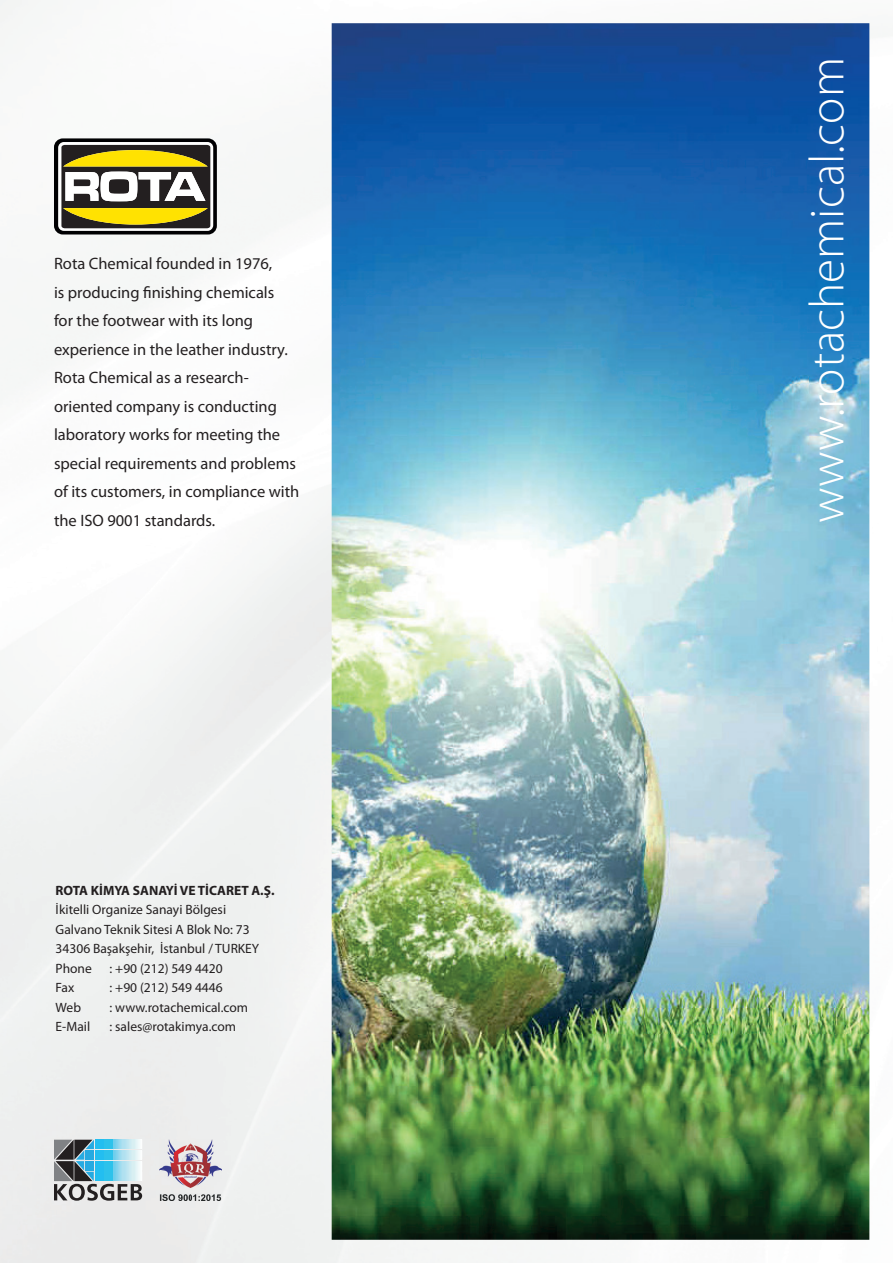
<style>
.page{position:relative;width:893px;height:1263px;background:#fff}
.page>*{position:absolute;margin:0;border:0;box-sizing:border-box;transform-origin:0 0}
.t1{font:300 49.2px "Myriad Pro";color:#fff}
.t2{font:16.5px/28.5px "Myriad Pro";color:#231f20}
.t3{font:13.5px/19.5px "Myriad Pro";color:#231f20}
.t4{font:700 13.5px "Myriad Pro";color:#231f20}
</style>
<div class="page">
<img style="left:0;top:0;width:870px;height:1263px">
<img style="left:332px;top:23px;width:537px;height:1217px">
<div style="left:54px;top:138px;width:163px;height:96px;background:#000002;border-radius:9px"></div>
<svg style="left:58px;top:142px;width:155px;height:89px;background:#988f58"></svg>
<svg style="left:54px;top:1140px;width:89px;height:61px;background:#7fa3b0"></svg>
<img style="left:159px;top:1140px;width:62px;height:61px">
<svg style="left:143px;top:286px;width:8px;height:12px"></svg>
<p class="t2" style="left:54px;top:249px;width:247px">Rota Chemical founded in 1976,<br>is producing nishing chemicals<br>for the footwear with its long experience in the leather industry.<br>Rota Chemical as a research&shy;oriented company is conducting laboratory works for meeting the special requirements and problems of its customers, in compliance with the ISO 9001 standards.</p>
<p class="t4" style="left:56px;top:881px;width:220px">ROTA KİMYA SANAYİ VE TİCARET A.Ş.</p>
<p class="t3" style="left:56px;top:900px;width:205px">İkitelli Organize Sanayi Bölgesi<br>Galvano Teknik Sitesi A Blok No: 73<br>34306 Başakşehir, İstanbul / TURKEY<br>Phone</p>
<p class="t3" style="left:110px;top:958px;width:115px">: +90 (212) 549 4420</p>
<p class="t3" style="left:56px;top:978px;width:20px">Fax</p>
<p class="t3" style="left:110px;top:978px;width:115px">: +90 (212) 549 4446</p>
<p class="t3" style="left:56px;top:997px;width:27px">Web</p>
<p class="t3" style="left:110px;top:997px;width:140px">: www.rotachemical.com</p>
<p class="t3" style="left:56px;top:1017px;width:36px">E-Mail</p>
<p class="t3" style="left:110px;top:1017px;width:128px">: sales@rotakimya.com</p>
<h1 class="t1" style="left:797px;top:523px;width:467px;rotate:-90deg">www.rotachemical.com</h1>
</div>
